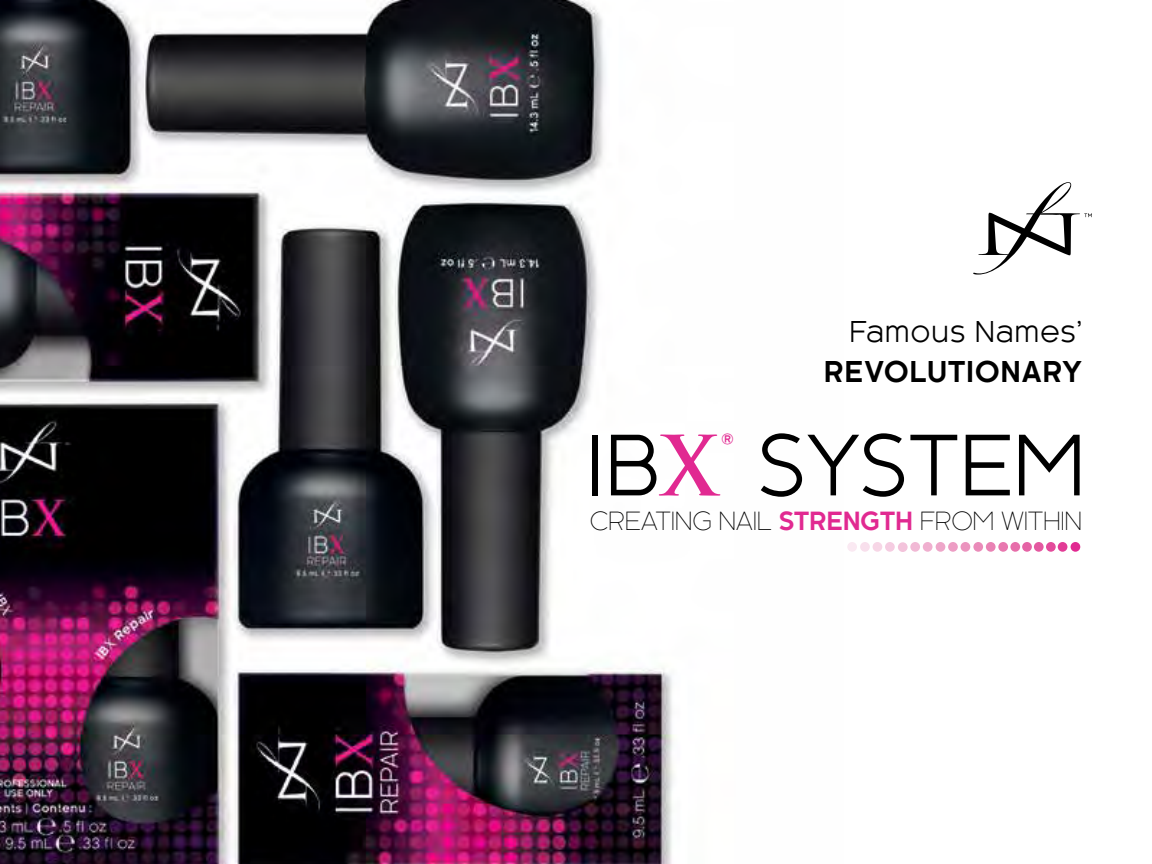
<style>
.page{position:relative;width:1152px;height:864px;background:#fff}
.page>*{position:absolute;margin:0;border:0;box-sizing:border-box;transform-origin:0 0}
.t1{font:80.8px "Kaleko 205";letter-spacing:.02em;color:#000}
.t2{font:700 28px "Kaleko 205";letter-spacing:.035em;color:#000}
.t3{font:28px "Kaleko 205";letter-spacing:.045em;color:#000}
.t4{font:300 24.4px "Kaleko 205";letter-spacing:.01em;color:#000}
.s1{font-family:"Trajan Pro";font-weight:700;color:#e12991}
.s2{font-weight:700;color:#e12991}
</style>
<div class="page">
<img style="left:0;top:0;width:674px;height:864px">
<svg style="left:973px;top:182px;width:119px;height:93px"></svg>
<div style="left:847px;top:542px;width:10px;height:10px;background:#fae9f2;border-radius:50%"></div>
<div style="left:923px;top:542px;width:10px;height:10px;background:#f0afcf;border-radius:50%"></div>
<div style="left:998px;top:542px;width:10px;height:10px;background:#e878af;border-radius:50%"></div>
<div style="left:885px;top:542px;width:10px;height:10px;background:#f5cce1;border-radius:50%"></div>
<div style="left:961px;top:542px;width:9px;height:10px;background:#eb94be;border-radius:50%"></div>
<div style="left:1034px;top:542px;width:10px;height:10px;background:#e458a0;border-radius:50%"></div>
<div style="left:860px;top:542px;width:10px;height:10px;background:#f8dfec;border-radius:50%"></div>
<div style="left:936px;top:542px;width:9px;height:10px;background:#eea6c9;border-radius:50%"></div>
<div style="left:1010px;top:542px;width:10px;height:10px;background:#e76eaa;border-radius:50%"></div>
<div style="left:898px;top:542px;width:10px;height:10px;background:#f3c3db;border-radius:50%"></div>
<div style="left:973px;top:542px;width:10px;height:10px;background:#ea8bb9;border-radius:50%"></div>
<div style="left:1046px;top:542px;width:10px;height:10px;background:#e34b9b;border-radius:50%"></div>
<div style="left:873px;top:542px;width:9px;height:10px;background:#f7d6e6;border-radius:50%"></div>
<div style="left:948px;top:542px;width:10px;height:10px;background:#ed9dc4;border-radius:50%"></div>
<div style="left:1022px;top:542px;width:10px;height:10px;background:#e563a5;border-radius:50%"></div>
<div style="left:910px;top:542px;width:10px;height:10px;background:#f1b9d5;border-radius:50%"></div>
<div style="left:986px;top:542px;width:10px;height:10px;background:#e982b4;border-radius:50%"></div>
<div style="left:1058px;top:542px;width:9px;height:10px;background:#e23c96;border-radius:50%"></div>
<div style="left:1071px;top:542px;width:9px;height:10px;background:#e12991;border-radius:50%"></div>
<p class="t3" style="left:850px;top:316px;width:234px">Famous Names’</p>
<p class="t2" style="left:824px;top:356px;width:259px">REVOLUTIONARY</p>
<h1 class="t1" style="left:587px;top:421px;width:499px">IB<span class="s1">X</span><sup>®</sup> SYSTEM</h1>
<p class="t4" style="left:590px;top:508px;width:493px">CREATING NAIL <span class="s2">STRENGTH</span> FROM WITHIN</p>
</div>
